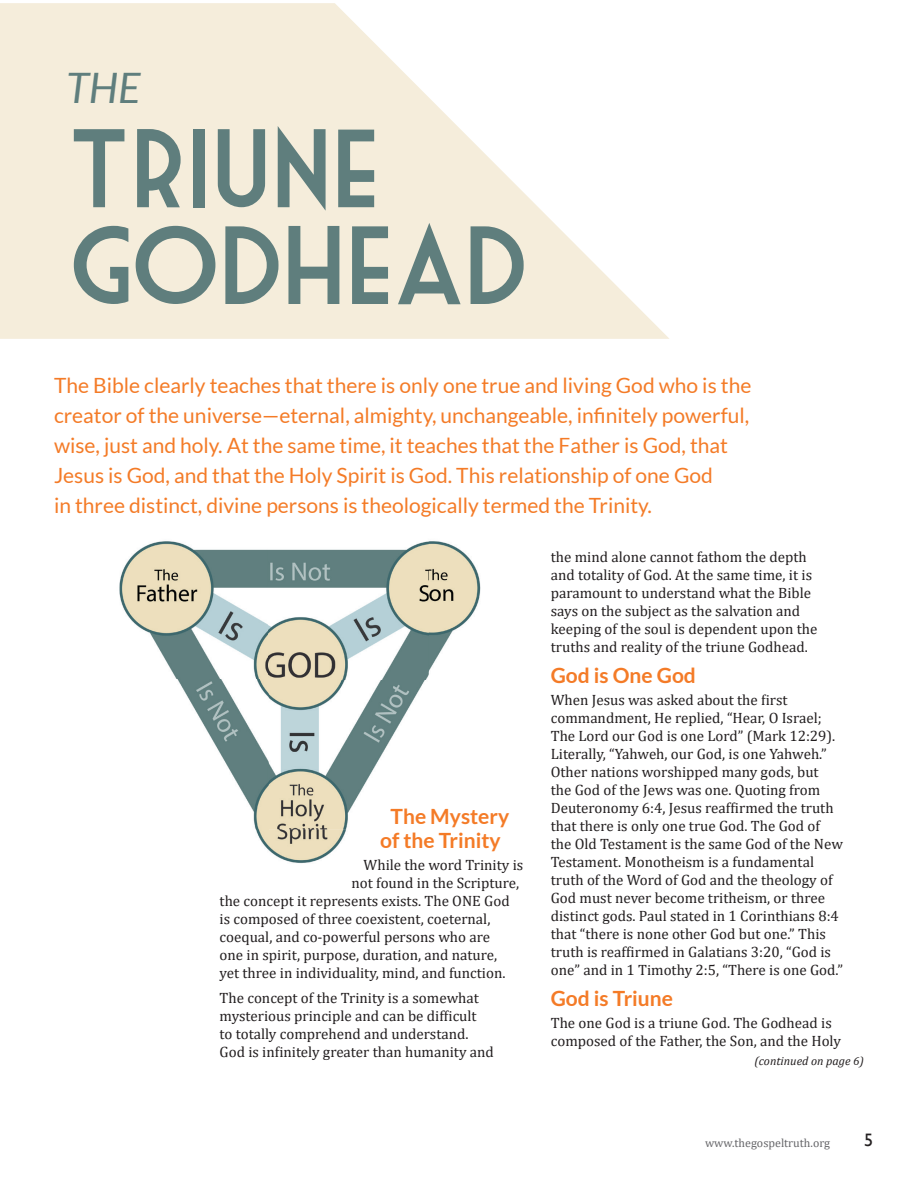
<style>
.page{position:relative;width:918px;height:1188px;background:#fff}
.page>*{position:absolute;margin:0;border:0;box-sizing:border-box;transform-origin:0 0}
.t1{font:108px/96.8px "Market Deco";color:#5f7e7d}
.t2{font:italic 42px "Lato";color:#5f7e7d}
.t3{font:21px/30px "Lato";color:#f47b27}
.t4{font:700 21px/24px "Lato";color:#f47b27;text-align:center}
.t5{font:18px "Gill Sans";color:#231f20}
.t6{font:15px/18px "Cambria";color:#231f20}
.t7{font:12px "Cambria";color:#67676a}
.t8{font:italic 12px "Cambria";color:#231f20}
</style>
<div class="page">
<svg style="left:0;top:3px;width:669px;height:336px;fill:#f5eddb"></svg>
<img style="left:119px;top:541px;width:310px;height:288px">
<img style="left:429px;top:541px;width:52px;height:130px">
<img style="left:255px;top:829px;width:92px;height:34px">
<h2 class="t2" style="left:66px;top:64px;width:76px">THE</h2>
<h1 class="t1" style="left:68px;top:119px;width:464px">TRIUNE<br>GODHEAD</h1>
<p class="t3" style="left:54px;top:370px;width:699px">The Bible clearly teaches that there is only one true and living God who is the creator of the universe—eternal, almighty, unchangeable, infinitely powerful, wise, just and holy. At the same time, it teaches that the Father is God, that Jesus is God, and that the Holy Spirit is God. This relationship of one God<br>in three distinct, divine persons is theologically termed the Trinity.</p>
<h3 class="t4" style="left:380px;top:804px;width:131px">The Mystery of the Trinity</h3>
<p class="t6" style="left:364px;top:856px;width:161px">While the word Trinity is</p>
<p class="t6" style="left:352px;top:874px;width:169px">not found in the Scripture,</p>
<p class="t6" style="left:220px;top:892px;width:292px">the concept it represents exists. The ONE God</p>
<p class="t6" style="left:220px;top:910px;width:272px">is composed of three coexistent, coeternal,</p>
<p class="t6" style="left:220px;top:928px;width:272px">coequal, and co-powerful persons who are</p>
<p class="t6" style="left:220px;top:946px;width:279px">one in spirit, purpose, duration, and nature,</p>
<p class="t6" style="left:220px;top:964px;width:287px">yet three in individuality, mind, and function.</p>
<p class="t6" style="left:220px;top:989px;width:276px">The concept of the Trinity is a somewhat mysterious principle and can be difficult<br>to totally comprehend and understand.<br>God is infinitely greater than humanity and</p>
<p class="t6" style="left:551px;top:548px;width:268px">the mind alone cannot fathom the depth and totality of God. At the same time, it is paramount to understand what the Bible says on the subject as the salvation and keeping of the soul is dependent upon the truths and reality of the triune Godhead.</p>
<h3 class="t4" style="left:551px;top:663px;width:147px">God is One God</h3>
<p class="t6" style="left:551px;top:691px;width:294px">When Jesus was asked about the first commandment, He replied, “Hear, O Israel; The Lord our God is one Lord” (Mark 12:29).<br>Literally, “Yahweh, our God, is one Yahweh.” Other nations worshipped many gods, but the God of the Jews was one. Quoting from Deuteronomy 6:4, Jesus reaffirmed the truth that there is only one true God. The God of the Old Testament is the same God of the New Testament. Monotheism is a fundamental truth of the Word of God and the theology of God must never become tritheism, or three distinct gods. Paul stated in 1 Corinthians 8:4 that “there is none other God but one.” This truth is reaffirmed in Galatians 3:20, “God is one” and in 1 Timothy 2:5, “There is one God.”</p>
<h3 class="t4" style="left:551px;top:986px;width:124px">God is Triune</h3>
<p class="t6" style="left:551px;top:1014px;width:292px">The one God is a triune God. The Godhead is composed of the Father, the Son, and the Holy</p>
<p class="t8" style="left:754px;top:1053px;width:111px">(continued on page 6)</p>
<p class="t7" style="left:705px;top:1135px;width:127px">www.thegospeltruth.org</p>
<p class="t5" style="left:864px;top:1130px;width:10px">5</p>
</div>
